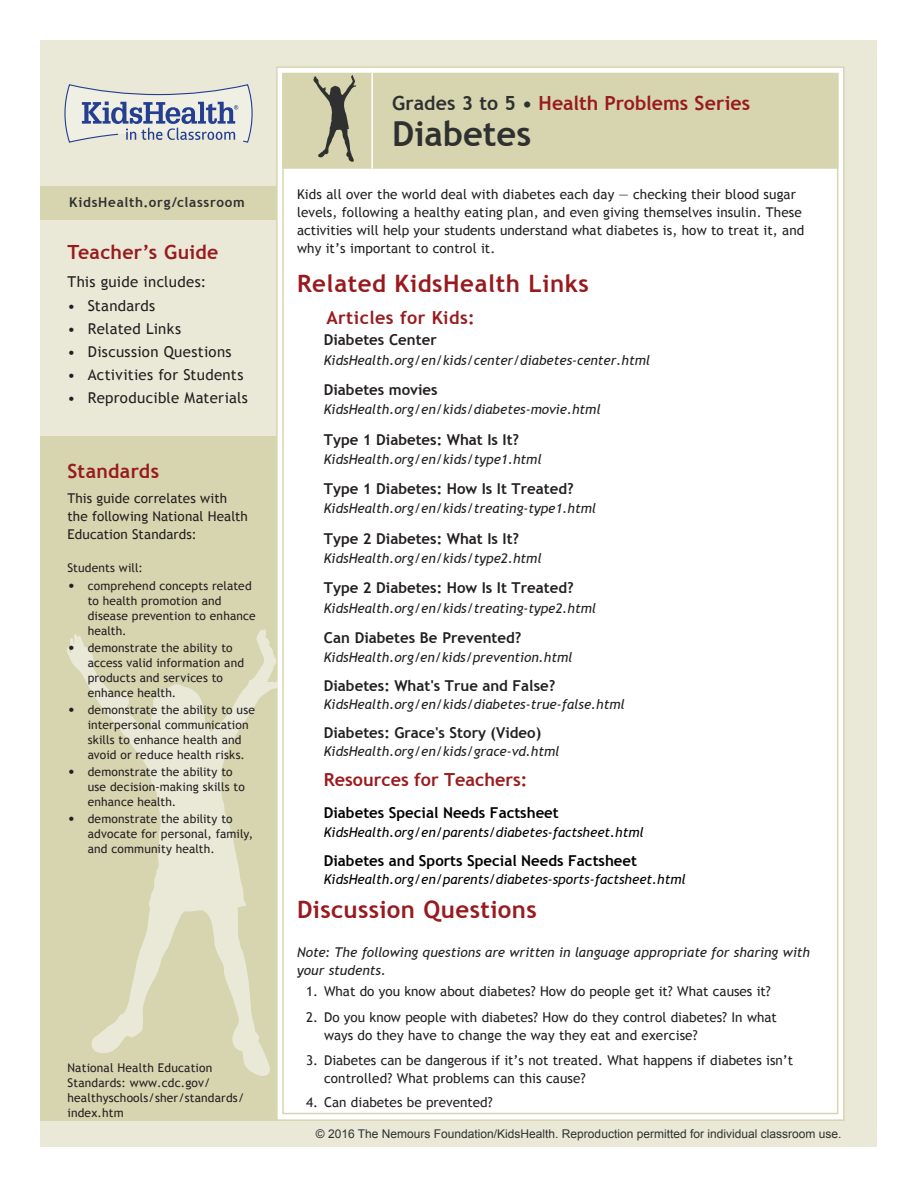
<style>
.page{position:relative;width:918px;height:1188px;background:#fff}
.page>*{position:absolute;margin:0;border:0;box-sizing:border-box;transform-origin:0 0}
.Lesson_Header{font:700 34.5px "Trebuchet MS";color:#2f3130}
.t1{font:700 24px "Trebuchet MS";letter-spacing:.025em;color:#991a1e}
.Lesson_Header-2{font:700 19.5px "Trebuchet MS";letter-spacing:.01em;color:#991a1e}
.t2{font:700 18px "Trebuchet MS";color:#9a1a1d}
.t3{font:700 18px "Trebuchet MS";letter-spacing:.025em;color:#991a1e}
.t4{font:700 15px "Trebuchet MS";color:#231f20}
.Contents_List{font:15px "Trebuchet MS";letter-spacing:.02em;color:#231f20}
.t5{font:700 15px "Trebuchet MS";color:#000}
.Basic_Numbered_List{font:13.5px/18px "Trebuchet MS";letter-spacing:.01em;color:#231f20}
.t6{font:italic 13.5px/18px "Trebuchet MS";color:#231f20}
.t7{font:italic 13.5px "Trebuchet MS";color:#000}
.t8{font:700 13.5px "Trebuchet MS";letter-spacing:.05em;color:#2f3130}
.Contents_List-2{font:12px/15px "Trebuchet MS";letter-spacing:.015em;color:#231f20}
.t9{font:12px "Arial";color:#2f3130}
.s1{font-size:15px}
.s2{color:#2f3130}
</style>
<div class="page">
<div style="left:40px;top:40px;width:838px;height:1108px;background:#eae9d8"></div>
<div style="left:277px;top:67px;width:567px;height:1053px;background:#fff"></div>
<div style="left:283px;top:74px;width:555px;height:94px;background:#d6d5b0"></div>
<div style="left:282px;top:73px;width:556px;height:96px;border:2px solid #d6d5b0"></div>
<hr style="left:371px;top:73px;width:2px;height:96px;background:#fff">
<div style="left:40px;top:436px;width:237px;height:685px;background:#d6d5b0"></div>
<div style="left:40px;top:186px;width:237px;height:33px;background:#d6d5b0"></div>
<svg style="left:64px;top:84px;width:189px;height:59px"></svg>
<svg style="left:313px;top:75px;width:44px;height:87px"></svg>
<svg style="left:67px;top:629px;width:210px;height:447px"></svg>
<p class="t8" style="left:69px;top:194px;width:177px">KidsHealth.org/classroom</p>
<p class="Lesson_Header-2" style="left:68px;top:240px;width:153px">Teacher’s Guide</p>
<p class="Contents_List" style="left:68px;top:273px;width:140px">This guide includes:</p>
<p class="Contents_List" style="left:68px;top:296px;width:89px">• Standards</p>
<p class="Contents_List" style="left:68px;top:320px;width:115px">• Related Links</p>
<p class="Contents_List" style="left:68px;top:343px;width:166px">• Discussion Questions</p>
<p class="Contents_List" style="left:68px;top:366px;width:177px">• Activities for Students</p>
<p class="Contents_List" style="left:68px;top:389px;width:182px">• Reproducible Materials</p>
<p class="Lesson_Header-2" style="left:68px;top:459px;width:93px">Standards</p>
<p class="Basic_Numbered_List" style="left:68px;top:490px;width:182px">This guide correlates with the following National Health<br>Education Standards:</p>
<p class="Contents_List-2" style="left:68px;top:561px;width:77px">Students will:</p>
<p class="Contents_List-2" style="left:88px;top:578px;width:169px;text-indent:-20px"><span class="s1">•</span> comprehend concepts related to health promotion and disease prevention to enhance health.</p>
<p class="Contents_List-2" style="left:88px;top:640px;width:158px;text-indent:-20px"><span class="s1">•</span> demonstrate the ability to access valid information and products and services to enhance health.</p>
<p class="Contents_List-2" style="left:88px;top:702px;width:169px;text-indent:-20px"><span class="s1">•</span> demonstrate the ability to use interpersonal communication skills to enhance health and avoid or reduce health risks.</p>
<p class="Contents_List-2" style="left:88px;top:764px;width:159px;text-indent:-20px"><span class="s1">•</span> demonstrate the ability to use decision-making skills to enhance health.</p>
<p class="Contents_List-2" style="left:88px;top:812px;width:167px;text-indent:-20px"><span class="s1">•</span> demonstrate the ability to advocate for personal, family, and community health.</p>
<p class="Contents_List-2" style="left:68px;top:1060px;width:178px">National Health Education<br>Standards: www.cdc.gov/ healthyschools/sher/standards/ index.htm</p>
<p class="Lesson_Header-2" style="left:392px;top:91px;width:360px"><span class="s2">Grades 3 to 5 •</span> Health Problems Series</p>
<p class="Lesson_Header" style="left:392px;top:112px;width:141px">Diabetes</p>
<p class="Basic_Numbered_List" style="left:297px;top:185px;width:509px">Kids all over the world deal with diabetes each day — checking their blood sugar levels, following a healthy eating plan, and even giving themselves insulin. These activities will help your students understand what diabetes is, how to treat it, and why it’s important to control it.</p>
<p class="t1" style="left:297px;top:269px;width:293px">Related KidsHealth Links</p>
<p class="t3" style="left:326px;top:306px;width:150px">Articles for Kids:</p>
<p class="t4" style="left:324px;top:331px;width:114px">Diabetes Center</p>
<p class="t6" style="left:324px;top:351px;width:328px">KidsHealth.org/en/kids/center/diabetes-center.html</p>
<p class="t4" style="left:324px;top:380px;width:115px">Diabetes movies</p>
<p class="t6" style="left:324px;top:401px;width:278px">KidsHealth.org/en/kids/diabetes-movie.html</p>
<p class="t4" style="left:324px;top:430px;width:197px">Type 1 Diabetes: What Is It?</p>
<p class="t6" style="left:324px;top:450px;width:219px">KidsHealth.org/en/kids/type1.html</p>
<p class="t4" style="left:324px;top:479px;width:251px">Type 1 Diabetes: How Is It Treated?</p>
<p class="t6" style="left:324px;top:500px;width:274px">KidsHealth.org/en/kids/treating-type1.html</p>
<p class="t4" style="left:324px;top:529px;width:197px">Type 2 Diabetes: What Is It?</p>
<p class="t6" style="left:324px;top:549px;width:219px">KidsHealth.org/en/kids/type2.html</p>
<p class="t4" style="left:324px;top:579px;width:251px">Type 2 Diabetes: How Is It Treated?</p>
<p class="t6" style="left:324px;top:599px;width:274px">KidsHealth.org/en/kids/treating-type2.html</p>
<p class="t4" style="left:324px;top:628px;width:199px">Can Diabetes Be Prevented?</p>
<p class="t6" style="left:324px;top:649px;width:250px">KidsHealth.org/en/kids/prevention.html</p>
<p class="t4" style="left:324px;top:676px;width:233px">Diabetes: What's True and False?</p>
<p class="t6" style="left:324px;top:695px;width:303px">KidsHealth.org/en/kids/diabetes-true-false.html</p>
<p class="t4" style="left:324px;top:723px;width:219px">Diabetes: Grace's Story (Video)</p>
<p class="t6" style="left:324px;top:742px;width:237px">KidsHealth.org/en/kids/grace-vd.html</p>
<h3 class="t2" style="left:324px;top:768px;width:205px">Resources for Teachers:</h3>
<p class="t5" style="left:324px;top:803px;width:236px">Diabetes Special Needs Factsheet</p>
<p class="t7" style="left:324px;top:824px;width:322px">KidsHealth.org/en/parents/diabetes-factsheet.html</p>
<p class="t5" style="left:324px;top:851px;width:315px">Diabetes and Sports Special Needs Factsheet</p>
<p class="t7" style="left:324px;top:871px;width:364px">KidsHealth.org/en/parents/diabetes-sports-factsheet.html</p>
<p class="t1" style="left:297px;top:895px;width:241px">Discussion Questions</p>
<p class="t6" style="left:297px;top:943px;width:514px">Note: The following questions are written in language appropriate for sharing with your students.</p>
<p class="Basic_Numbered_List" style="left:306px;top:982px;width:466px">1. What do you know about diabetes? How do people get it? What causes it?</p>
<p class="Basic_Numbered_List" style="left:324px;top:1008px;width:454px;text-indent:-18px">2. Do you know people with diabetes? How do they control diabetes? In what ways do they have to change the way they eat and exercise?</p>
<p class="Basic_Numbered_List" style="left:324px;top:1051px;width:471px;text-indent:-18px">3. Diabetes can be dangerous if it’s not treated. What happens if diabetes isn’t controlled? What problems can this cause?</p>
<p class="Basic_Numbered_List" style="left:306px;top:1093px;width:188px">4. Can diabetes be prevented?</p>
<p class="t9" style="left:316px;top:1126px;width:527px">© 2016 The Nemours Foundation/KidsHealth. Reproduction permitted for individual classroom use.</p>
</div>
